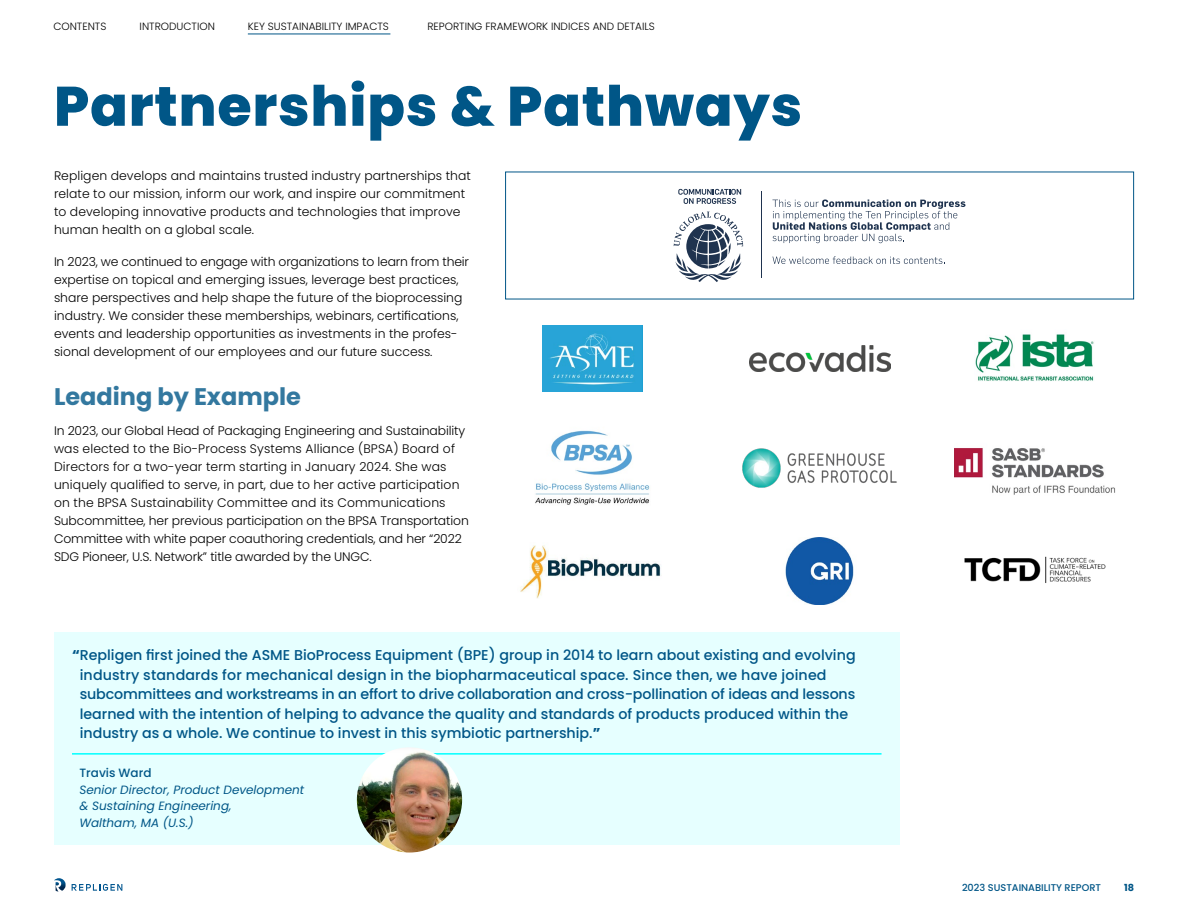
<style>
.page{position:relative;width:1188px;height:918px;background:#fff}
.page>*{position:absolute;margin:0;border:0;box-sizing:border-box;transform-origin:0 0}
.t1{font:800 55.5px "Poppins";letter-spacing:.015em;color:#005687}
.t2{font:700 24px "Poppins";color:#33789f}
.NEW_quote_sml{font:500 14.25px/19.5px "Poppins";color:#005687}
.Body_main{font:300 12.3px/18px "Poppins";color:#000}
.Quote_Attribution_subcontent{font:italic 12px/16.5px "Poppins";color:#005687}
.Quote_Attribution_name{font:500 12px "Poppins";color:#005687}
.t3{font:300 10.5px "Poppins";color:#000}
.t4{font:500 9.75px "Poppins";color:#005687}
.t5{font:700 9.75px "Poppins";color:#005687}
.s1{font-weight:700}
</style>
<div class="page">
<img style="left:542px;top:326px;width:100px;height:65px">
<img style="left:535px;top:430px;width:115px;height:75px">
<img style="left:520px;top:545px;width:141px;height:54px">
<img style="left:749px;top:346px;width:141px;height:25px">
<img style="left:742px;top:448px;width:155px;height:40px">
<img style="left:785px;top:538px;width:69px;height:66px">
<img style="left:975px;top:334px;width:119px;height:47px">
<img style="left:955px;top:448px;width:160px;height:47px">
<img style="left:964px;top:556px;width:141px;height:27px">
<svg style="left:674px;top:212px;width:69px;height:70px"></svg>
<svg style="left:678px;top:189px;width:63px;height:15px"></svg>
<svg style="left:772px;top:199px;width:194px;height:44px"></svg>
<svg style="left:772px;top:256px;width:173px;height:8px"></svg>
<hr style="left:761px;top:191px;width:1px;height:87px;background:#1f334f">
<div style="left:54px;top:632px;width:846px;height:213px;background:#e6ffff"></div>
<hr style="left:72px;top:753px;width:810px;height:2px;background:#0ff">
<img style="left:357px;top:747px;width:105px;height:106px;border-radius:53px">
<svg style="left:54px;top:878px;width:12px;height:14px"></svg>
<svg style="left:72px;top:884px;width:50px;height:7px"></svg>
<hr style="left:248px;top:34px;width:142px;height:1px;background:#005687">
<p class="t3" style="left:53px;top:20px;width:54px">CONTENTS</p>
<p class="t3" style="left:140px;top:20px;width:77px">INTRODUCTION</p>
<p class="t3" style="left:248px;top:20px;width:143px">KEY SUSTAINABILITY IMPACTS</p>
<p class="t3" style="left:427px;top:20px;width:229px">REPORTING FRAMEWORK INDICES AND DETAILS</p>
<h1 class="t1" style="left:54px;top:74px;width:750px">Partnerships &amp; Pathways</h1>
<p class="Body_main" style="left:54px;top:167px;width:418px">Repligen develops and maintains trusted industry partnerships that relate to our mission, inform our work, and inspire our commitment to developing innovative products and technologies that improve human health on a global scale.</p>
<p class="Body_main" style="left:54px;top:252px;width:417px">In 2023, we continued to engage with organizations to learn from their expertise on topical and emerging issues, leverage best practices, share perspectives and help shape the future of the bioprocessing industry. We consider these memberships, webinars, certifications, events and leadership opportunities as investments in the profes&shy;sional development of our employees and our future success.</p>
<h2 class="t2" style="left:54px;top:383px;width:248px">Leading by Example</h2>
<p class="Body_main" style="left:54px;top:422px;width:416px">In 2023, our Global Head of Packaging Engineering and Sustainability was elected to the Bio-Process Systems Alliance (BPSA) Board of Directors for a two-year term starting in January 2024. She was uniquely qualified to serve, in part, due to her active participation on the BPSA Sustainability Committee and its Communications Subcommittee, her previous participation on the BPSA Transportation Committee with white paper coauthoring credentials, and her “2022<br>SDG Pioneer, U.S. Network” title awarded by the UNGC.</p>
<p class="NEW_quote_sml" style="left:80px;top:645px;width:777px;text-indent:-8px"><span class="s1">“</span>Repligen first joined the ASME BioProcess Equipment (BPE) group in 2014 to learn about existing and evolving industry standards for mechanical design in the biopharmaceutical space. Since then, we have joined subcommittees and workstreams in an effort to drive collaboration and cross-pollination of ideas and lessons learned with the intention of helping to advance the quality and standards of products produced within the industry as a whole. We continue to invest in this symbiotic partnership.<span class="s1">”</span></p>
<p class="Quote_Attribution_name" style="left:80px;top:766px;width:73px">Travis Ward</p>
<p class="Quote_Attribution_subcontent" style="left:80px;top:781px;width:226px">Senior Director, Product Development &amp; Sustaining Engineering,<br>Waltham, MA (U.S.)</p>
<p class="t4" style="left:962px;top:882px;width:140px">2023 SUSTAINABILITY REPORT</p>
<p class="t5" style="left:1124px;top:882px;width:11px">18</p>
</div>
